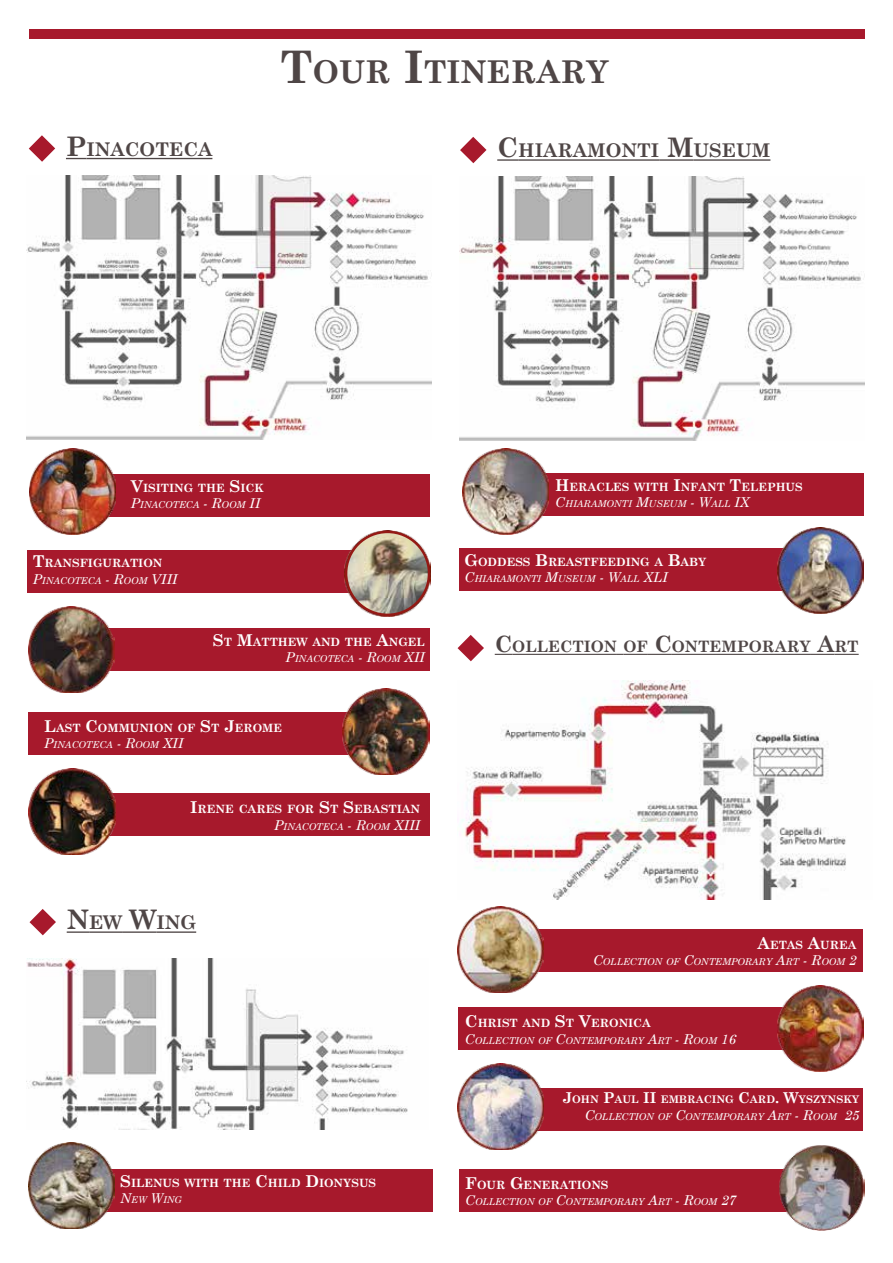
<style>
.page{position:relative;width:893px;height:1263px;background:#fff}
.page>*{position:absolute;margin:0;border:0;box-sizing:border-box;transform-origin:0 0}
.t1{font:700 31.5px "Century Schoolbook";color:#4f4646}
.t2{font:700 18.9px "Century Schoolbook";color:#4f4646}
.t3{font:700 15.75px "Century Schoolbook";color:#4f4646}
.t4{font:700 11.4px "Century Schoolbook";color:#fff}
.t5{font:700 10.5px "Century Schoolbook";color:#fff}
.t6{font:italic 9.6px "Century Schoolbook";color:#fff}
.t7{font:italic 9.45px "Century Schoolbook";color:#fff}
.s1{font-size:45px}
.s2{font-size:27px}
.s3{font-size:16.35px}
.s4{font-size:13.65px}
.s5{font-size:13.5px}
.s6{font-size:22.5px}
.s7{font-size:15px}
</style>
<div class="page">
<div style="left:27px;top:550px;width:365px;height:43px;background:#a7192c"></div>
<div style="left:75px;top:474px;width:355px;height:42px;background:#a7192c"></div>
<div style="left:509px;top:473px;width:355px;height:42px;background:#a7192c"></div>
<img style="left:463px;top:448px;width:86px;height:86px">
<div style="left:72px;top:793px;width:358px;height:43px;background:#a7192c"></div>
<img style="left:29px;top:769px;width:87px;height:86px">
<div style="left:490px;top:929px;width:373px;height:43px;background:#a7192c"></div>
<div style="left:28px;top:712px;width:365px;height:42px;background:#a7192c"></div>
<img style="left:343px;top:689px;width:86px;height:86px">
<div style="left:75px;top:628px;width:355px;height:43px;background:#a7192c"></div>
<img style="left:28px;top:607px;width:86px;height:86px">
<div style="left:493px;top:1088px;width:369px;height:43px;background:#a7192c"></div>
<div style="left:29px;top:29px;width:836px;height:9px;background:#a7192c"></div>
<img style="left:344px;top:530px;width:86px;height:86px">
<div style="left:460px;top:1169px;width:354px;height:42px;background:#a7192c"></div>
<img style="left:30px;top:449px;width:86px;height:86px">
<img style="left:778px;top:1145px;width:87px;height:85px">
<div style="left:459px;top:548px;width:355px;height:42px;background:#a7192c"></div>
<img style="left:777px;top:527px;width:86px;height:86px">
<div style="left:78px;top:1169px;width:355px;height:42px;background:#a7192c"></div>
<img style="left:28px;top:1142px;width:86px;height:87px">
<img style="left:457px;top:907px;width:86px;height:86px">
<div style="left:458px;top:1007px;width:371px;height:43px;background:#a7192c"></div>
<img style="left:777px;top:985px;width:86px;height:86px">
<img style="left:458px;top:1064px;width:86px;height:86px">
<img style="left:27px;top:959px;width:381px;height:170px">
<img style="left:461px;top:681px;width:385px;height:219px">
<img style="left:27px;top:176px;width:404px;height:263px">
<img style="left:460px;top:176px;width:405px;height:264px">
<svg style="left:29px;top:135px;width:26px;height:27px"></svg>
<svg style="left:66px;top:158px;width:20px;height:1px"></svg>
<hr style="left:86px;top:158px;width:126px;height:1px;background:#4f4646">
<svg style="left:460px;top:137px;width:26px;height:26px"></svg>
<hr style="left:497px;top:159px;width:21px;height:2px;background:#4f4646">
<hr style="left:518px;top:159px;width:141px;height:2px;background:#4f4646">
<hr style="left:659px;top:159px;width:34px;height:2px;background:#4f4646">
<hr style="left:693px;top:159px;width:77px;height:2px;background:#4f4646">
<svg style="left:30px;top:909px;width:26px;height:26px"></svg>
<hr style="left:67px;top:931px;width:22px;height:2px;background:#4f4646">
<hr style="left:89px;top:931px;width:33px;height:2px;background:#4f4646">
<hr style="left:122px;top:931px;width:34px;height:2px;background:#4f4646">
<hr style="left:156px;top:931px;width:40px;height:2px;background:#4f4646">
<svg style="left:458px;top:635px;width:26px;height:26px"></svg>
<svg style="left:495px;top:654px;width:17px;height:1px"></svg>
<hr style="left:512px;top:654px;width:105px;height:1px;background:#4f4646">
<svg style="left:617px;top:654px;width:55px;height:1px"></svg>
<hr style="left:672px;top:654px;width:139px;height:1px;background:#4f4646">
<svg style="left:811px;top:654px;width:48px;height:1px"></svg>
<img style="left:346px;top:532px;width:83px;height:83px;border-radius:41px">
<div style="left:345px;top:531px;width:85px;height:85px;border:2px solid #951914;border-radius:50%"></div>
<h1 class="t1" style="left:280px;top:47px;width:330px"><span class="s1">T</span>OUR <span class="s1">I</span>TINERARY</h1>
<h2 class="t2" style="left:66px;top:134px;width:148px"><span class="s2">P</span>INACOTECA</h2>
<h2 class="t2" style="left:497px;top:136px;width:275px"><span class="s2">C</span>HIARAMONTI <span class="s2">M</span>USEUM</h2>
<p class="t4" style="left:131px;top:479px;width:134px"><span class="s3">V</span>ISITING THE <span class="s3">S</span>ICK</p>
<p class="t6" style="left:131px;top:497px;width:131px"><span class="s4">P</span>INACOTECA <span class="s4">- R</span>OOM <span class="s4">II</span></p>
<p class="t4" style="left:33px;top:554px;width:131px"><span class="s3">T</span>RANSFIGURATION</p>
<p class="t6" style="left:33px;top:573px;width:146px"><span class="s4">P</span>INACOTECA <span class="s4">- R</span>OOM <span class="s4">VIII</span></p>
<p class="t4" style="left:213px;top:633px;width:213px"><span class="s3">S</span>T <span class="s3">M</span>ATTHEW AND THE <span class="s3">A</span>NGEL</p>
<p class="t6" style="left:286px;top:651px;width:141px"><span class="s4">P</span>INACOTECA <span class="s4">- R</span>OOM <span class="s4">XII</span></p>
<p class="t4" style="left:44px;top:719px;width:239px"><span class="s3">L</span>AST <span class="s3">C</span>OMMUNION OF <span class="s3">S</span>T <span class="s3">J</span>EROME</p>
<p class="t6" style="left:44px;top:737px;width:141px"><span class="s4">P</span>INACOTECA <span class="s4">- R</span>OOM <span class="s4">XII</span></p>
<p class="t4" style="left:190px;top:800px;width:232px"><span class="s3">I</span>RENE CARES FOR <span class="s3">S</span>T <span class="s3">S</span>EBASTIAN</p>
<p class="t6" style="left:274px;top:819px;width:148px"><span class="s4">P</span>INACOTECA <span class="s4">- R</span>OOM <span class="s4">XIII</span></p>
<h2 class="t2" style="left:67px;top:908px;width:131px"><span class="s2">N</span>EW <span class="s2">W</span>ING</h2>
<p class="t4" style="left:120px;top:1174px;width:257px"><span class="s3">S</span>ILENUS WITH THE <span class="s3">C</span>HILD <span class="s3">D</span>IONYSUS</p>
<p class="t7" style="left:120px;top:1193px;width:63px"><span class="s5">N</span>EW <span class="s5">W</span>ING</p>
<p class="t4" style="left:555px;top:478px;width:249px"><span class="s3">H</span>ERACLES WITH <span class="s3">I</span>NFANT <span class="s3">T</span>ELEPHUS</p>
<p class="t6" style="left:555px;top:497px;width:196px"><span class="s4">C</span>HIARAMONTI <span class="s4">M</span>USEUM <span class="s4">- W</span>ALL <span class="s4">IX</span></p>
<p class="t4" style="left:464px;top:553px;width:243px"><span class="s3">G</span>ODDESS <span class="s3">B</span>REASTFEEDING A <span class="s3">B</span>ABY</p>
<p class="t6" style="left:464px;top:572px;width:205px"><span class="s4">C</span>HIARAMONTI <span class="s4">M</span>USEUM <span class="s4">- W</span>ALL <span class="s4">XLI</span></p>
<h3 class="t3" style="left:495px;top:634px;width:365px"><span class="s6">C</span>OLLECTION OF <span class="s6">C</span>ONTEMPORARY <span class="s6">A</span>RT</h3>
<p class="t4" style="left:758px;top:936px;width:100px"><span class="s3">A</span>ETAS <span class="s3">A</span>UREA</p>
<p class="t6" style="left:593px;top:955px;width:265px"><span class="s4">C</span>OLLECTION OF <span class="s4">C</span>ONTEMPORARY <span class="s4">A</span>RT <span class="s4">- R</span>OOM <span class="s4">2</span></p>
<p class="t4" style="left:465px;top:1014px;width:187px"><span class="s3">C</span>HRIST AND <span class="s3">S</span>T <span class="s3">V</span>ERONICA</p>
<p class="t6" style="left:465px;top:1033px;width:272px"><span class="s4">C</span>OLLECTION OF <span class="s4">C</span>ONTEMPORARY <span class="s4">A</span>RT <span class="s4">- R</span>OOM <span class="s4">16</span></p>
<p class="t5" style="left:562px;top:1091px;width:299px"><span class="s7">J</span>OHN <span class="s7">P</span>AUL <span class="s7">II</span> EMBRACING <span class="s7">C</span>ARD<span class="s7">. W</span>YSZYNSKY</p>
<p class="t6" style="left:585px;top:1109px;width:276px"><span class="s4">C</span>OLLECTION OF <span class="s4">C</span>ONTEMPORARY <span class="s4">A</span>RT <span class="s4">- R</span>OOM <span class="s4">25</span></p>
<p class="t4" style="left:465px;top:1176px;width:145px"><span class="s3">F</span>OUR <span class="s3">G</span>ENERATIONS</p>
<p class="t6" style="left:465px;top:1194px;width:272px"><span class="s4">C</span>OLLECTION OF <span class="s4">C</span>ONTEMPORARY <span class="s4">A</span>RT <span class="s4">- R</span>OOM <span class="s4">27</span></p>
</div>
